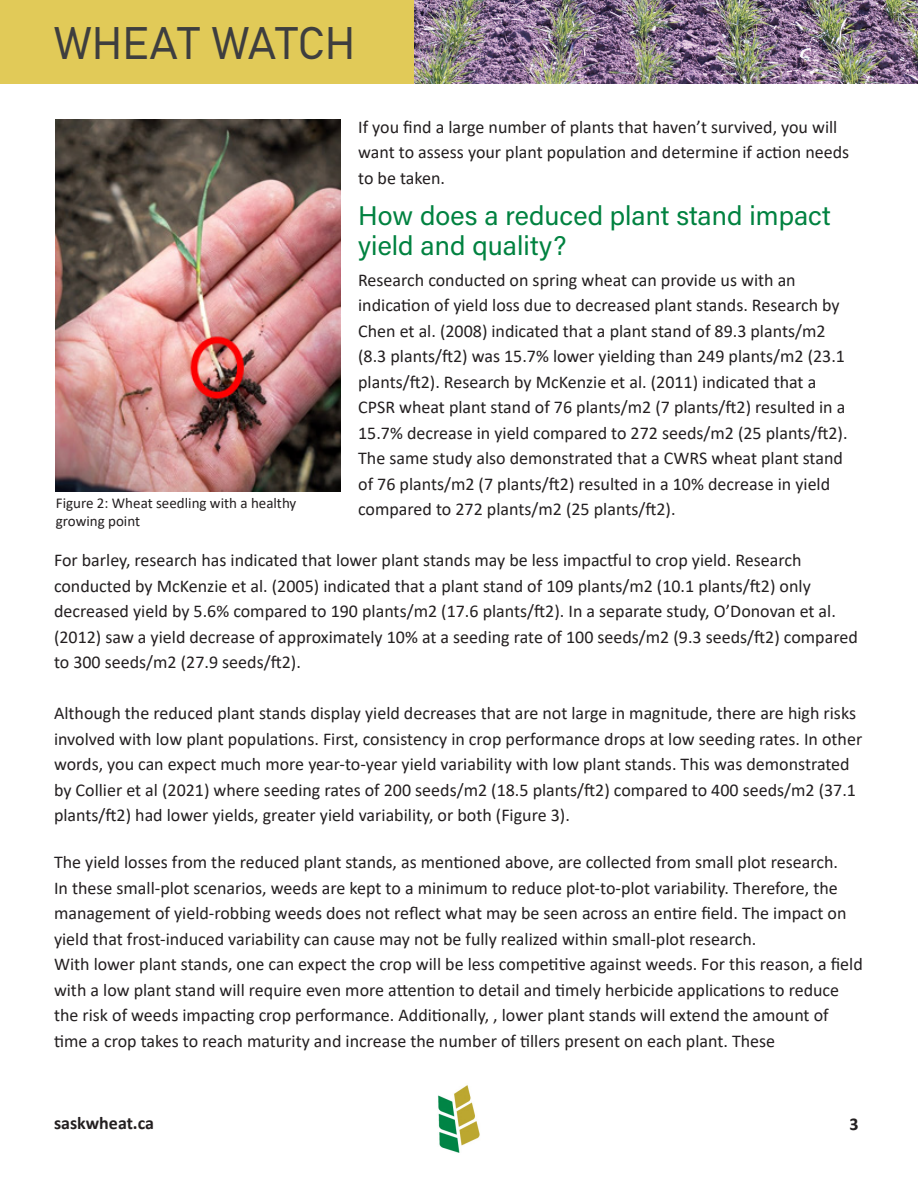
<style>
.page{position:relative;width:918px;height:1188px;background:#fff}
.page>*{position:absolute;margin:0;border:0;box-sizing:border-box;transform-origin:0 0}
.t1{font:300 45px "Bahnschrift";letter-spacing:-.005em;color:#3e3e3f}
.t2{font:27px/30px "Acumin Variable Concept";color:#008240}
.t3{font:18px/25.5px "Calibri";color:#231f20}
.t4{font:700 18px "Calibri";color:#231f20}
.t5{font:15px "Calibri";color:#231f20}
</style>
<div class="page">
<img style="left:438px;top:1085px;width:42px;height:68px">
<img style="left:414px;top:0;width:504px;height:84px">
<div style="left:0;top:0;width:414px;height:84px;background:#e1ca58"></div>
<img style="left:56px;top:119px;width:284px;height:373px">
<p class="t1" style="left:54px;top:15px;width:303px">WHEAT WATCH</p>
<p class="t3" style="left:358px;top:114px;width:493px">If you find a large number of plants that haven’t survived, you will want to assess your plant population and determine if action needs to be taken.</p>
<p class="t2" style="left:358px;top:200px;width:474px">How does a reduced plant stand impact yield and quality?</p>
<p class="t3" style="left:358px;top:267px;width:491px">Research conducted on spring wheat can provide us with an indication of yield loss due to decreased plant stands. Research by Chen et al. (2008) indicated that a plant stand of 89.3 plants/m2 (8.3 plants/ft2) was 15.7% lower yielding than 249 plants/m2 (23.1 plants/ft2). Research by McKenzie et al. (2011) indicated that a CPSR wheat plant stand of 76 plants/m2 (7 plants/ft2) resulted in a 15.7% decrease in yield compared to 272 seeds/m2 (25 plants/ft2).<br>The same study also demonstrated that a CWRS wheat plant stand of 76 plants/m2 (7 plants/ft2) resulted in a 10% decrease in yield compared to 272 plants/m2 (25 plants/ft2).</p>
<p class="t3" style="left:54px;top:547px;width:805px">For barley, research has indicated that lower plant stands may be less impactful to crop yield. Research conducted by McKenzie et al. (2005) indicated that a plant stand of 109 plants/m2 (10.1 plants/ft2) only decreased yield by 5.6% compared to 190 plants/m2 (17.6 plants/ft2). In a separate study, O’Donovan et al. (2012) saw a yield decrease of approximately 10% at a seeding rate of 100 seeds/m2 (9.3 seeds/ft2) compared to 300 seeds/m2 (27.9 seeds/ft2).</p>
<p class="t3" style="left:54px;top:700px;width:810px">Although the reduced plant stands display yield decreases that are not large in magnitude, there are high risks involved with low plant populations. First, consistency in crop performance drops at low seeding rates. In other words, you can expect much more year-to-year yield variability with low plant stands. This was demonstrated by Collier et al (2021) where seeding rates of 200 seeds/m2 (18.5 plants/ft2) compared to 400 seeds/m2 (37.1 plants/ft2) had lower yields, greater yield variability, or both (Figure 3).</p>
<p class="t3" style="left:54px;top:849px;width:794px">The yield losses from the reduced plant stands, as mentioned above, are collected from small plot research.<br>In these small-plot scenarios, weeds are kept to a minimum to reduce plot-to-plot variability. Therefore, the management of yield-robbing weeds does not reflect what may be seen across an entire field. The impact on yield that frost-induced variability can cause may not be fully realized within small-plot research.</p>
<p class="t3" style="left:54px;top:951px;width:810px">With lower plant stands, one can expect the crop will be less competitive against weeds. For this reason, a field with a low plant stand will require even more attention to detail and timely herbicide applications to reduce the risk of weeds impacting crop performance. Additionally, , lower plant stands will extend the amount of time a crop takes to reach maturity and increase the number of tillers present on each plant. These</p>
<p class="t5" style="left:56px;top:493px;width:242px">Figure 2: Wheat seedling with a healthy</p>
<p class="t5" style="left:56px;top:511px;width:86px">growing point</p>
<p class="t4" style="left:54px;top:1110px;width:102px">saskwheat.ca</p>
<p class="t4" style="left:850px;top:1111px;width:11px">3</p>
</div>
